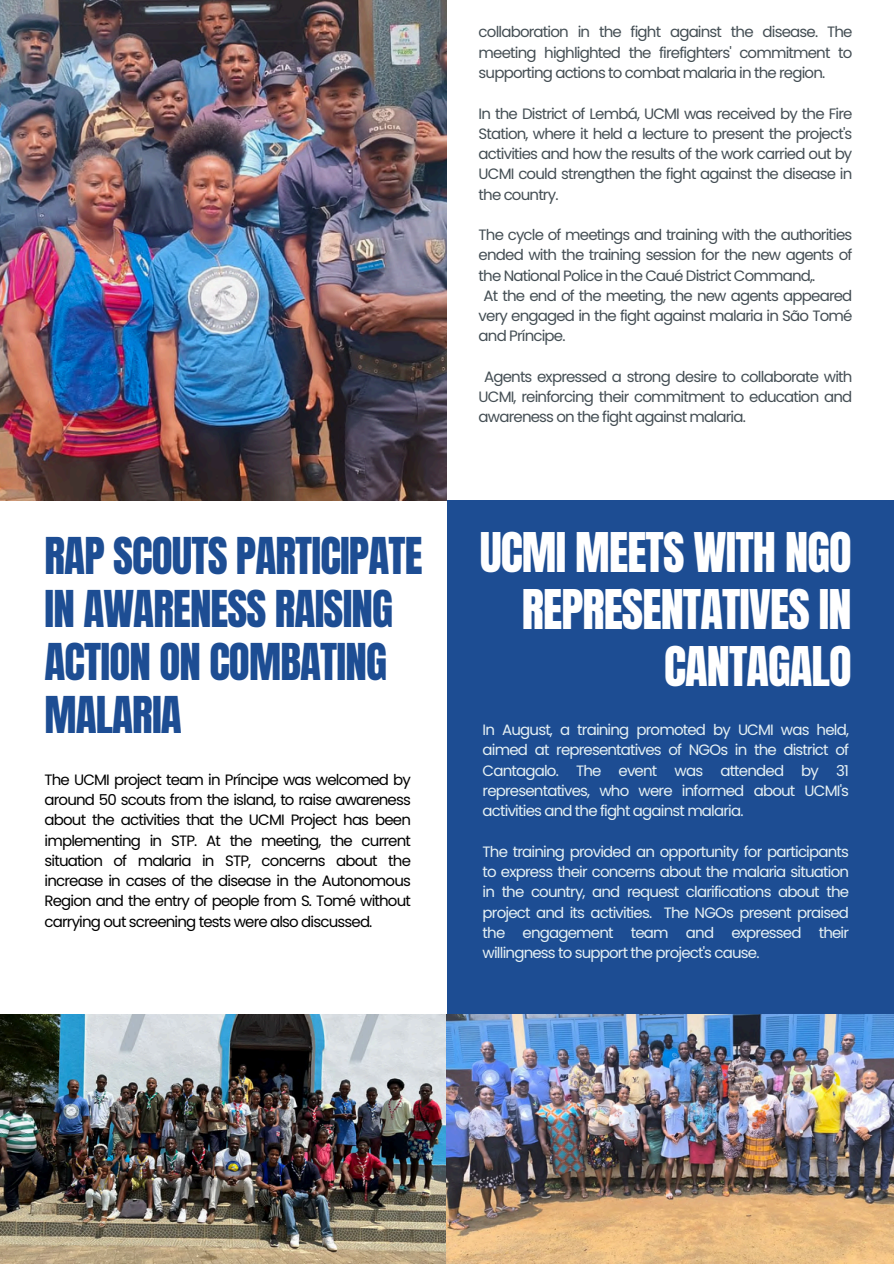
<style>
.page{position:relative;width:894px;height:1264px;background:#fff}
.page>*{position:absolute;margin:0;border:0;box-sizing:border-box;transform-origin:0 0}
.t1{font:46.5px/57.3px "Anton";letter-spacing:-.02em;color:#fff;text-align:right}
.t2{font:43.2px/52.8px "Anton";letter-spacing:-.02em;color:#1d4d93}
.t3{font:15px/20.2px "Poppins";letter-spacing:-.055em;color:#444e54;text-align:justify}
.t4{font:15px/20.2px "Poppins";letter-spacing:-.055em;color:#e6f1f4;text-align:justify}
.t5{font:15px/20.2px "Poppins";letter-spacing:-.055em;color:#000;text-align:justify}
</style>
<div class="page">
<img style="left:0;top:0;width:446px;height:500px">
<img style="left:0;top:1014px;width:446px;height:249px">
<div style="left:446px;top:500px;width:447px;height:763px;background:#1d4d93"></div>
<img style="left:446px;top:1014px;width:447px;height:249px">
<p class="t2" style="left:44px;top:530px;width:379px">RAP SCOUTS PARTICIPATE<br>IN AWARENESS RAISING<br>ACTION ON COMBATING<br>MALARIA</p>
<p class="t5" style="left:44px;top:769px;width:368px">The UCMI project team in Príncipe was welcomed by around 50 scouts from the island, to raise awareness about the activities that the UCMI Project has been implementing in STP. At the meeting, the current situation of malaria in STP, concerns about the increase in cases of the disease in the Autonomous Region and the entry of people from S. Tomé without carrying out screening tests were also discussed.</p>
<p class="t3" style="left:478px;top:22px;width:375px">collaboration in the fight against the disease. The meeting highlighted the firefighters' commitment to supporting actions to combat malaria in the region.</p>
<p class="t3" style="left:478px;top:103px;width:375px">In the District of Lembá, UCMI was received by the Fire Station, where it held a lecture to present the project's activities and how the results of the work carried out by UCMI could strengthen the fight against the disease in the country.</p>
<p class="t3" style="left:478px;top:225px;width:375px">The cycle of meetings and training with the authorities ended with the training session for the new agents of the National Police in the Caué District Command,.</p>
<h1 class="t3" style="left:478px;top:285px;width:375px;text-indent:5px">At the end of the meeting, the new agents appeared very engaged in the fight against malaria in São Tomé and Príncipe.</h1>
<p class="t3" style="left:478px;top:366px;width:375px;text-indent:6px">Agents expressed a strong desire to collaborate with UCMI, reinforcing their commitment to education and awareness on the fight against malaria.</p>
<h1 class="t1" style="left:479px;top:524px;width:373px">UCMI MEETS WITH NGO<br>REPRESENTATIVES IN<br>CANTAGALO</h1>
<p class="t4" style="left:482px;top:719px;width:368px">In August, a training promoted by UCMI was held, aimed at representatives of NGOs in the district of Cantagalo. The event was attended by 31 representatives, who were informed about UCMI's activities and the fight against malaria.</p>
<p class="t4" style="left:482px;top:841px;width:368px">The training provided an opportunity for participants to express their concerns about the malaria situation in the country, and request clarifications about the project and its activities. The NGOs present praised the engagement team and expressed their willingness to support the project's cause.</p>
</div>
